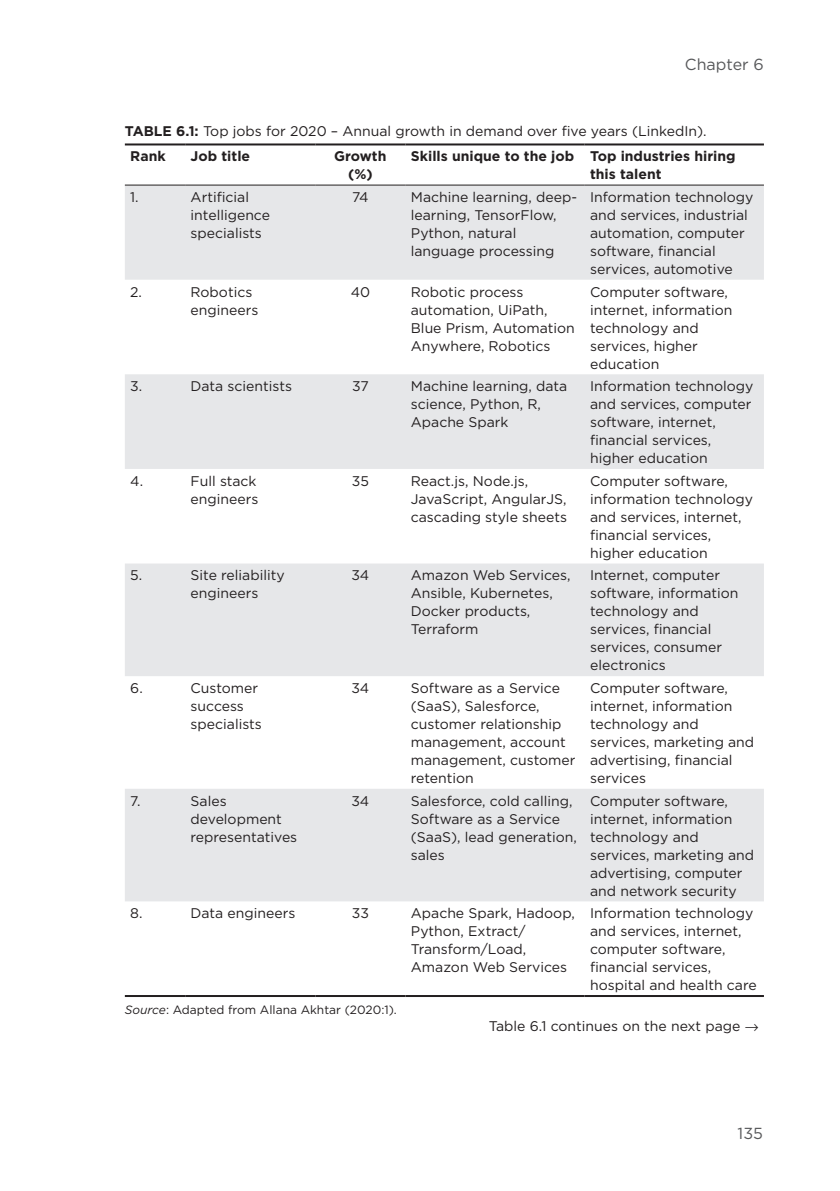
<style>
.page{position:relative;width:840px;height:1191px;background:#fff}
.page>*{position:absolute;margin:0;border:0;box-sizing:border-box;transform-origin:0 0}
.t1{font:16px "Gotham";color:#57585a}
.Table_Body{font:14px/18px "Gotham";color:#231f20}
.Table_col_head{font:700 14px/18px "Gotham";color:#231f20}
.Table_title{font:14px "Gotham";color:#231f20}
.Table_Source{font:12px "Gotham";color:#231f20}
.s1{font-weight:700}
.s2{font-style:italic}
</style>
<div class="page">
<svg style="left:125px;top:186px;width:638px;height:715px;fill:#e6e7e9"></svg>
<hr style="left:125px;top:143px;width:60px;height:2px;background:#231f20">
<hr style="left:185px;top:143px;width:130px;height:2px;background:#231f20">
<hr style="left:315px;top:143px;width:90px;height:2px;background:#231f20">
<hr style="left:405px;top:143px;width:179px;height:2px;background:#231f20">
<hr style="left:584px;top:143px;width:179px;height:2px;background:#231f20">
<hr style="left:125px;top:185px;width:60px;height:1px;background:#231f20">
<hr style="left:185px;top:185px;width:130px;height:1px;background:#231f20">
<hr style="left:315px;top:185px;width:90px;height:1px;background:#231f20">
<hr style="left:405px;top:185px;width:179px;height:1px;background:#231f20">
<hr style="left:584px;top:185px;width:179px;height:1px;background:#231f20">
<hr style="left:125px;top:995px;width:60px;height:2px;background:#231f20">
<hr style="left:185px;top:995px;width:130px;height:2px;background:#231f20">
<hr style="left:315px;top:995px;width:90px;height:2px;background:#231f20">
<hr style="left:405px;top:995px;width:179px;height:2px;background:#231f20">
<hr style="left:584px;top:995px;width:179px;height:2px;background:#231f20">
<p class="t1" style="left:684px;top:54px;width:80px">Chapter 6</p>
<p class="Table_title" style="left:125px;top:122px;width:583px"><span class="s1">TABLE 6.1:</span> Top jobs for 2020 – Annual growth in demand over five years (LinkedIn).</p>
<p class="Table_col_head" style="left:130px;top:147px;width:37px">Rank</p>
<p class="Table_col_head" style="left:190px;top:147px;width:61px">Job title</p>
<p class="Table_col_head" style="left:334px;top:147px;width:54px">Growth</p>
<p class="Table_col_head" style="left:348px;top:165px;width:26px">(%)</p>
<p class="Table_col_head" style="left:410px;top:147px;width:165px">Skills unique to the job</p>
<p class="Table_col_head" style="left:589px;top:147px;width:147px">Top industries hiring this talent</p>
<p class="Table_Body" style="left:130px;top:188px;width:10px">1.</p>
<p class="Table_Body" style="left:190px;top:188px;width:81px">Artificial intelligence specialists</p>
<p class="Table_Body" style="left:352px;top:188px;width:18px">74</p>
<p class="Table_Body" style="left:410px;top:188px;width:168px">Machine learning, deep&shy;learning, TensorFlow,<br>Python, natural language processing</p>
<p class="Table_Body" style="left:589px;top:188px;width:165px">Information technology and services, industrial automation, computer software, financial services, automotive</p>
<p class="Table_Body" style="left:130px;top:282px;width:13px">2.</p>
<p class="Table_Body" style="left:190px;top:282px;width:69px">Robotics engineers</p>
<p class="Table_Body" style="left:350px;top:282px;width:21px">40</p>
<p class="Table_Body" style="left:410px;top:282px;width:165px">Robotic process automation, UiPath,<br>Blue Prism, Automation<br>Anywhere, Robotics</p>
<p class="Table_Body" style="left:589px;top:282px;width:144px">Computer software, internet, information technology and services, higher education</p>
<p class="Table_Body" style="left:130px;top:377px;width:14px">3.</p>
<p class="Table_Body" style="left:190px;top:377px;width:103px">Data scientists</p>
<p class="Table_Body" style="left:352px;top:377px;width:18px">37</p>
<p class="Table_Body" style="left:410px;top:377px;width:158px">Machine learning, data science, Python, R,<br>Apache Spark</p>
<p class="Table_Body" style="left:589px;top:377px;width:165px">Information technology and services, computer software, internet, financial services, higher education</p>
<p class="Table_Body" style="left:130px;top:471px;width:14px">4.</p>
<p class="Table_Body" style="left:190px;top:471px;width:69px">Full stack engineers</p>
<p class="Table_Body" style="left:351px;top:471px;width:19px">35</p>
<p class="Table_Body" style="left:410px;top:471px;width:158px">React.js, Node.js,<br>JavaScript, AngularJS, cascading style sheets</p>
<p class="Table_Body" style="left:589px;top:471px;width:164px">Computer software, information technology and services, internet, financial services, higher education</p>
<p class="Table_Body" style="left:130px;top:566px;width:13px">5.</p>
<p class="Table_Body" style="left:190px;top:566px;width:95px">Site reliability engineers</p>
<p class="Table_Body" style="left:351px;top:566px;width:19px">34</p>
<p class="Table_Body" style="left:410px;top:566px;width:161px">Amazon Web Services,<br>Ansible, Kubernetes,<br>Docker products,<br>Terraform</p>
<p class="Table_Body" style="left:589px;top:566px;width:150px">Internet, computer software, information technology and services, financial services, consumer electronics</p>
<p class="Table_Body" style="left:130px;top:679px;width:14px">6.</p>
<p class="Table_Body" style="left:190px;top:679px;width:73px">Customer success specialists</p>
<p class="Table_Body" style="left:351px;top:679px;width:19px">34</p>
<p class="Table_Body" style="left:410px;top:679px;width:166px">Software as a Service (SaaS), Salesforce, customer relationship management, account management, customer retention</p>
<p class="Table_Body" style="left:589px;top:679px;width:165px">Computer software, internet, information technology and services, marketing and advertising, financial services</p>
<p class="Table_Body" style="left:130px;top:791px;width:12px">7.</p>
<p class="Table_Body" style="left:190px;top:791px;width:108px">Sales development representatives</p>
<p class="Table_Body" style="left:351px;top:791px;width:19px">34</p>
<p class="Table_Body" style="left:410px;top:791px;width:167px">Salesforce, cold calling,<br>Software as a Service (SaaS), lead generation, sales</p>
<p class="Table_Body" style="left:589px;top:791px;width:165px">Computer software, internet, information technology and services, marketing and advertising, computer and network security</p>
<p class="Table_Body" style="left:130px;top:904px;width:14px">8.</p>
<p class="Table_Body" style="left:190px;top:904px;width:106px">Data engineers</p>
<p class="Table_Body" style="left:351px;top:904px;width:19px">33</p>
<p class="Table_Body" style="left:410px;top:904px;width:165px">Apache Spark, Hadoop,<br>Python, Extract/<br>Transform/Load,<br>Amazon Web Services</p>
<p class="Table_Body" style="left:589px;top:904px;width:168px">Information technology and services, internet, computer software, financial services, hospital and health care</p>
<p class="Table_Source" style="left:125px;top:1001px;width:273px"><span class="s2">Source</span>: Adapted from Allana Akhtar (2020:1).</p>
<p class="Table_Body" style="left:488px;top:1016px;width:271px">Table 6.1 continues on the next page →</p>
<p class="t1" style="left:737px;top:1123px;width:27px">135</p>
</div>
